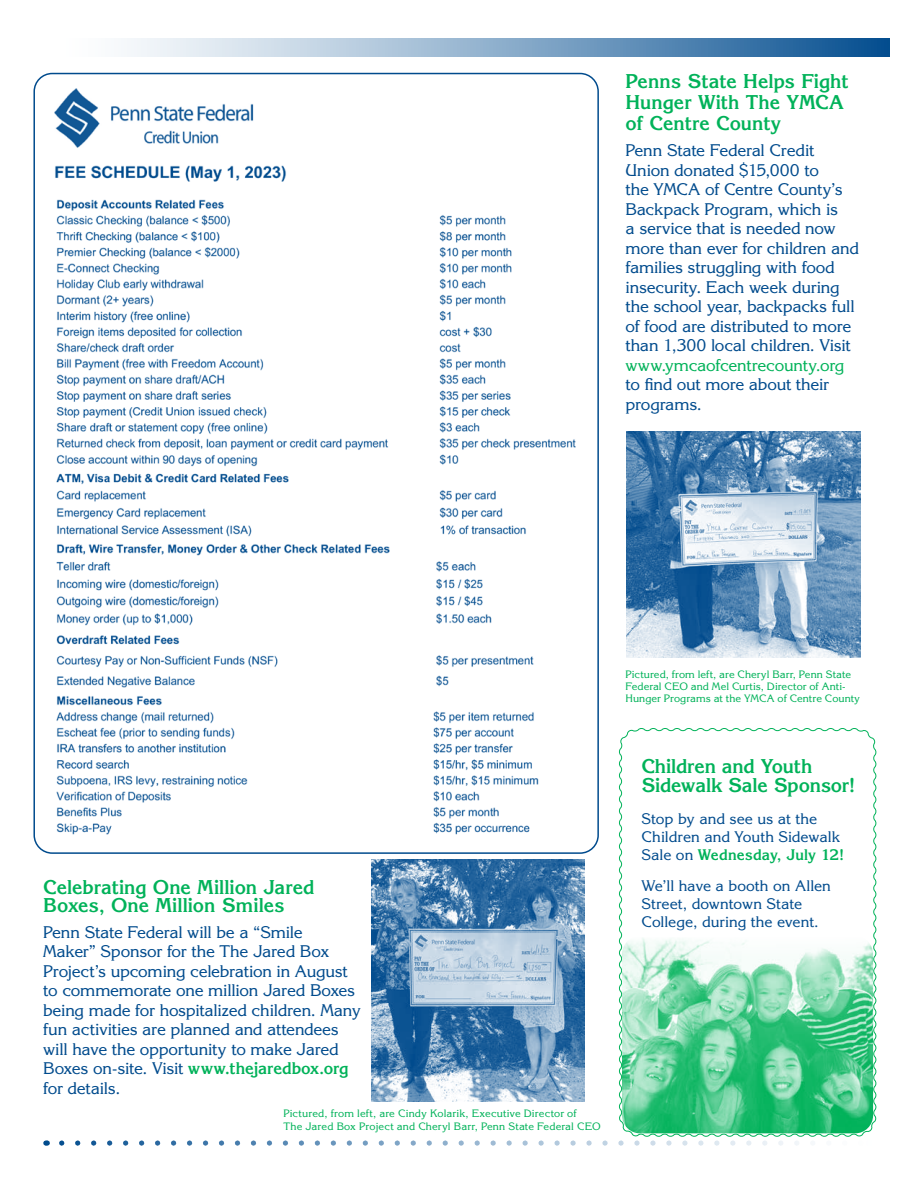
<style>
.page{position:relative;width:918px;height:1188px;background:#fff}
.page>*{position:absolute;margin:0;border:0;box-sizing:border-box;transform-origin:0 0}
.t1{font:700 19.5px/21px "Korinna Std";letter-spacing:-.005em;color:#00b259}
.t2{font:16.5px/19.5px "Korinna Std";letter-spacing:-.015em;color:#004b8d}
.t3{font:16.5px "Korinna Std";letter-spacing:-.02em;color:#00b259}
.t4{font:15px/18px "Korinna Std";color:#004b8d}
.t5{font:10.5px/12px "Korinna Std";letter-spacing:.01em;color:#00b259}
.s1{font-weight:700;color:#00b259}
</style>
<div class="page">
<svg style="left:619px;top:728px;width:258px;height:409px"></svg>
<svg style="left:62px;top:1140px;width:737px;height:6px"></svg>
<div style="left:58px;top:39px;width:832px;height:17px;background:linear-gradient(to right,#fff,#0e5594)"></div>
<img style="left:54px;top:88px;width:522px;height:747px">
<img style="left:372px;top:860px;width:212px;height:242px">
<img style="left:626px;top:431px;width:234px;height:226px">
<img style="left:622px;top:936px;width:251px;height:197px">
<p class="t1" style="left:625px;top:71px;width:225px">Penns State Helps Fight<br>Hunger With The YMCA of Centre County</p>
<p class="t2" style="left:625px;top:141px;width:235px">Penn State Federal Credit<br>Union donated $15,000 to<br>the YMCA of Centre County’s<br>Backpack Program, which is<br>a service that is needed now more than ever for children and families struggling with food insecurity. Each week during the school year, backpacks full of food are distributed to more than 1,300 local children. Visit</p>
<p class="t3" style="left:625px;top:355px;width:221px">www.ymcaofcentrecounty.org</p>
<p class="t2" style="left:625px;top:375px;width:205px">to find out more about their programs.</p>
<p class="t1" style="left:43px;top:877px;width:273px;line-height:18px">Celebrating One Million Jared<br>Boxes, One Million Smiles</p>
<p class="t2" style="left:43px;top:922px;width:319px">Penn State Federal will be a “Smile<br>Maker” Sponsor for the The Jared Box Project’s upcoming celebration in August to commemorate one million Jared Boxes being made for hospitalized children. Many fun activities are planned and attendees will have the opportunity to make Jared Boxes on-site. Visit <span class="s1">www.thejaredbox.org </span>for details.</p>
<p class="t5" style="left:283px;top:1106px;width:319px;line-height:13.5px">Pictured, from left, are Cindy Kolarik, Executive Director of<br>The Jared Box Project and Cheryl Barr, Penn State Federal CEO</p>
<p class="t5" style="left:625px;top:669px;width:236px">Pictured, from left, are Cheryl Barr, Penn State<br>Federal CEO and Mel Curtis, Director of Anti-<br>Hunger Programs at the YMCA of Centre County</p>
<p class="t1" style="left:642px;top:756px;width:215px;line-height:19.5px">Children and Youth<br>Sidewalk Sale Sponsor!</p>
<p class="t4" style="left:642px;top:809px;width:204px">Stop by and see us at the<br>Children and Youth Sidewalk<br>Sale on <span class="s1">Wednesday, July 12!</span></p>
<p class="t4" style="left:642px;top:877px;width:191px">We’ll have a booth on Allen<br>Street, downtown State<br>College, during the event.</p>
</div>
